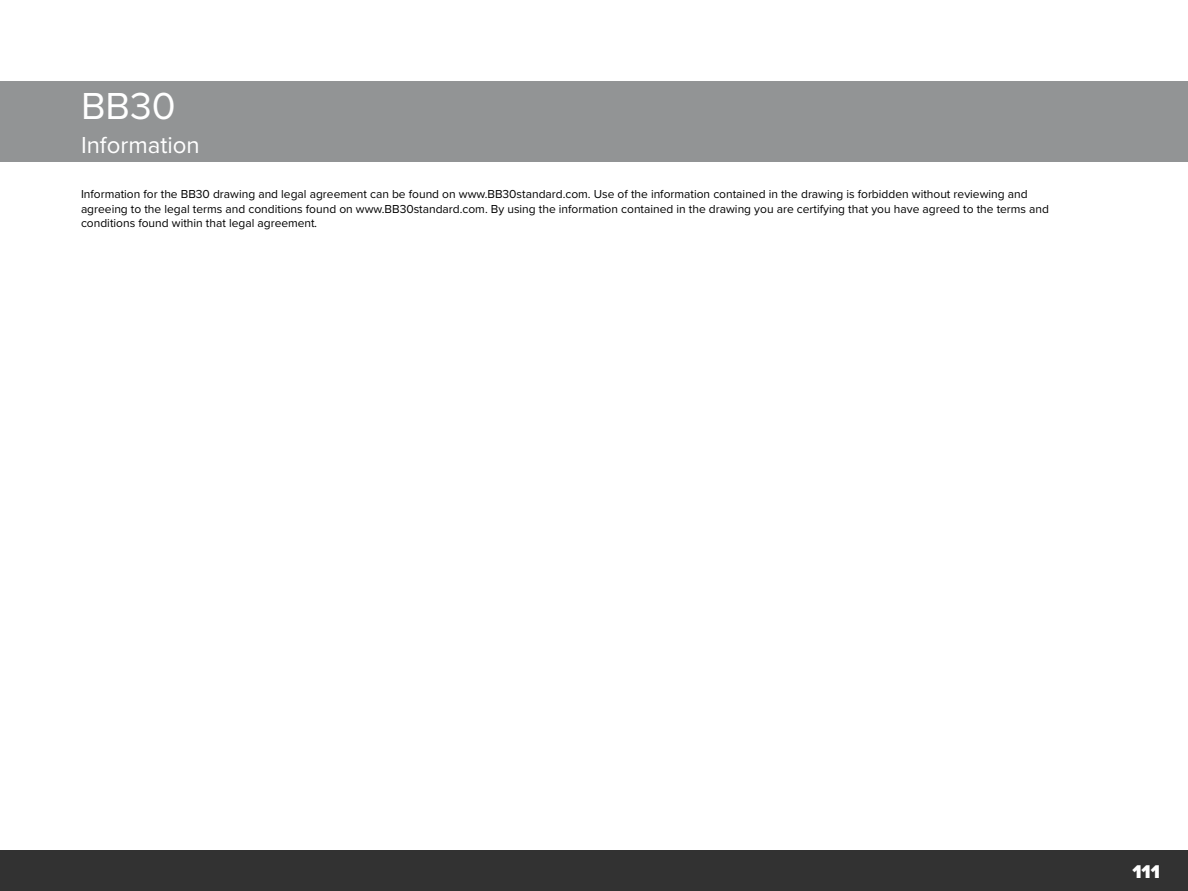
<style>
.page{position:relative;width:1188px;height:891px;background:#fff}
.page>*{position:absolute;margin:0;border:0;box-sizing:border-box;transform-origin:0 0}
.t1{font:39px "Proxima Nova";color:#fff}
.t2{font:24px "Proxima Nova";color:#fff}
.t3{font:900 19.2px "Proxima Nova";color:#fff}
.t4{font:12px/14.4px "Proxima Nova";color:#000}
.s1{font-style:italic}
</style>
<div class="page">
<div style="left:0;top:850px;width:1188px;height:41px;background:#323232"></div>
<div style="left:0;top:81px;width:1188px;height:81px;background:#929495"></div>
<h1 class="t1" style="left:81px;top:76px;width:96px">BB30</h1>
<h2 class="t2" style="left:81px;top:127px;width:120px">Information</h2>
<p class="t4" style="left:81px;top:187px;width:970px">Information for the BB30 drawing and legal agreement can be found on www.BB30standard.com. Use of the information contained in the drawing is forbidden without reviewing and agreeing to the legal terms and conditions found on www.BB30standard.com. By using the information contained in the drawing you are certifying that you have agreed to the terms and conditions found within that legal agreement<span class="s1">.</span></p>
<h3 class="t3" style="left:1132px;top:857px;width:29px">111</h3>
</div>
